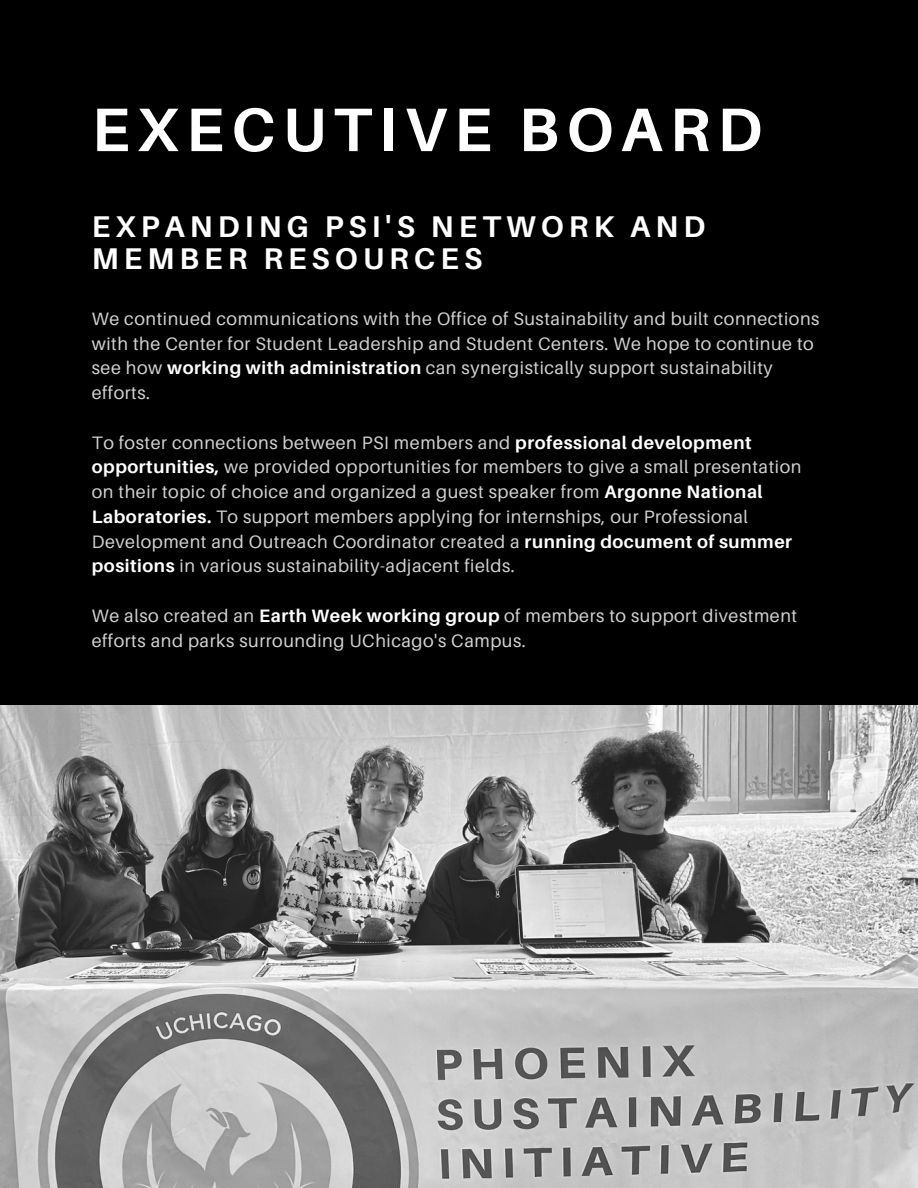
<style>
.page{position:relative;width:918px;height:1188px;background:#000}
.page>*{position:absolute;margin:0;border:0;box-sizing:border-box;transform-origin:0 0}
.t1{font:700 61.5px "Aileron";letter-spacing:.12em;color:#fff}
.t2{font:700 30px/32.7px "Aileron";letter-spacing:.17em;color:#fff}
.t3{font:18px/24.8px "Aileron";letter-spacing:.03em;color:#d1d1d1}
.s1{font-weight:700;color:#fff}
</style>
<div class="page">
<img style="left:0;top:706px;width:918px;height:482px">
<h1 class="t1" style="left:92px;top:91px;width:672px">EXECUTIVE BOARD</h1>
<h2 class="t2" style="left:92px;top:209px;width:615px">EXPANDING PSI'S NETWORK AND<br>MEMBER RESOURCES</h2>
<p class="t3" style="left:92px;top:306px;width:729px">We continued communications with the Office of Sustainability and built connections with the Center for Student Leadership and Student Centers. We hope to continue to see how <span class="s1">working with administration</span> can synergistically support sustainability efforts.</p>
<p class="t3" style="left:92px;top:430px;width:711px">To foster connections between PSI members and <span class="s1">professional development opportunities,</span> we provided opportunities for members to give a small presentation on their topic of choice and organized a guest speaker from <span class="s1">Argonne National Laboratories.</span> To support members applying for internships, our Professional Development and Outreach Coordinator created a <span class="s1">running document of summer positions</span> in various sustainability-adjacent fields.</p>
<p class="t3" style="left:92px;top:603px;width:707px">We also created an <span class="s1">Earth Week working group</span> of members to support divestment efforts and parks surrounding UChicago's Campus.</p>
</div>
